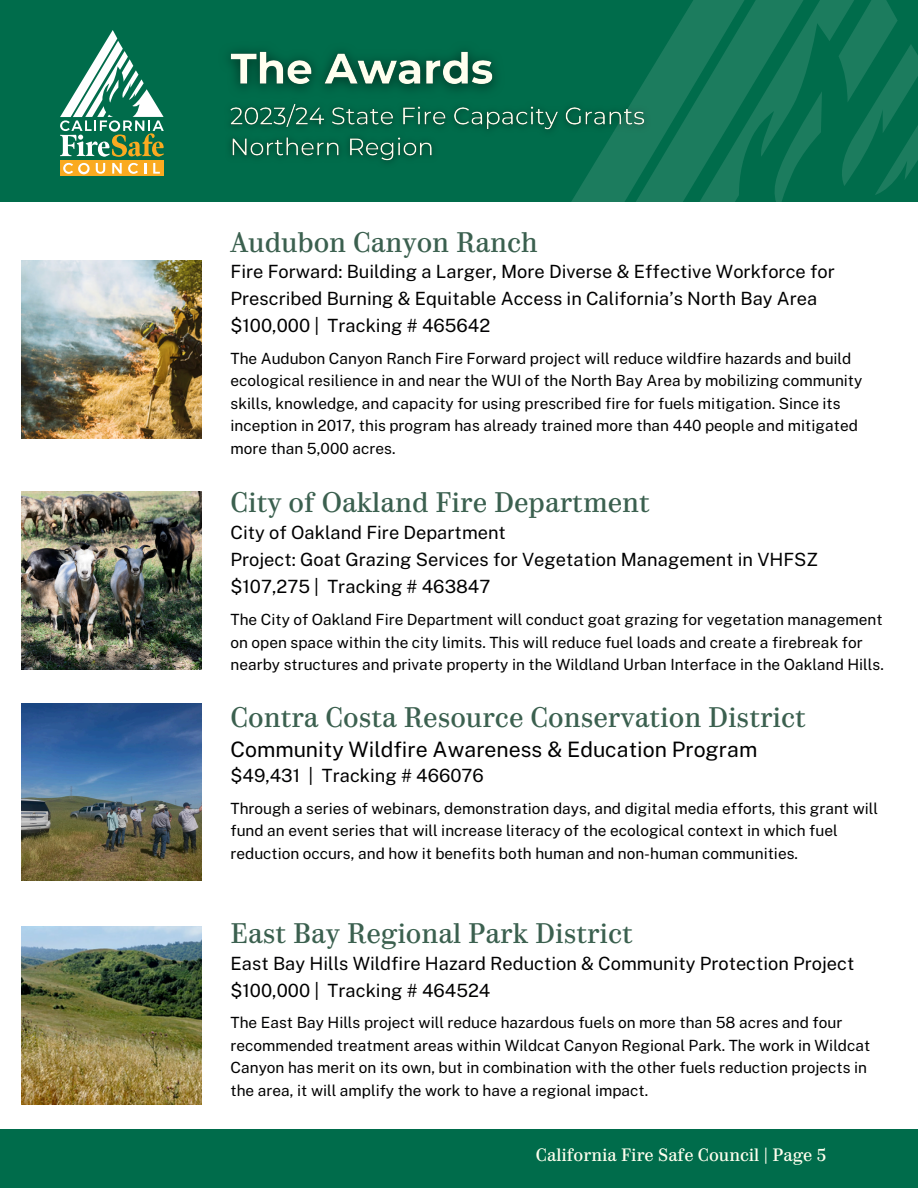
<style>
.page{position:relative;width:918px;height:1188px;background:#fff}
.page>*{position:absolute;margin:0;border:0;box-sizing:border-box;transform-origin:0 0}
.t1{font:26.85px "Parmigiano Piccolo HL";color:#3b604f}
.t2{font:21.3px "Public Sans";color:#000001}
.t3{font:18.3px/27px "Public Sans";color:#000001}
.t4{font:16.95px "Parmigiano Piccolo HL";color:#ffffef}
.t5{font:15.45px/22.5px "Public Sans";color:#000001}
</style>
<div class="page">
<img style="left:22px;top:261px;width:180px;height:178px">
<img style="left:22px;top:703px;width:180px;height:178px">
<img style="left:22px;top:492px;width:180px;height:177px">
<div style="left:0;top:0;width:918px;height:201px;background:#006c4b"></div>
<img style="left:22px;top:927px;width:180px;height:177px">
<img style="left:229px;top:50px;width:267px;height:41px">
<img style="left:230px;top:104px;width:292px;height:58px">
<div style="left:60px;top:160px;width:103px;height:16px;background:#faaa20"></div>
<svg style="left:63px;top:163px;width:27px;height:12px"></svg>
<svg style="left:96px;top:163px;width:9px;height:11px"></svg>
<svg style="left:112px;top:163px;width:10px;height:11px"></svg>
<svg style="left:128px;top:163px;width:10px;height:11px"></svg>
<svg style="left:144px;top:163px;width:2px;height:11px"></svg>
<svg style="left:153px;top:163px;width:7px;height:11px"></svg>
<svg style="left:60px;top:30px;width:103px;height:127px"></svg>
<div style="left:0;top:1129px;width:918px;height:59px;background:#006c4b"></div>
<svg style="left:522px;top:106px;width:65px;height:96px"></svg>
<svg style="left:587px;top:71px;width:64px;height:131px;fill:#1c7a5d"></svg>
<svg style="left:651px;top:0;width:184px;height:202px;fill:#1c7c5e"></svg>
<svg style="left:835px;top:0;width:83px;height:202px"></svg>
<svg style="left:769px;top:91px;width:53px;height:111px"></svg>
<h2 class="t1" style="left:231px;top:225px;width:309px">Audubon Canyon Ranch</h2>
<h5 class="t3" style="left:231px;top:258px;width:606px">Fire Forward: Building a Larger, More Diverse &amp; Effective Workforce for<br>Prescribed Burning &amp; Equitable Access in California’s North Bay Area $100,000 | Tracking # 465642</h5>
<p class="t5" style="left:231px;top:347px;width:633px">The Audubon Canyon Ranch Fire Forward project will reduce wildfire hazards and build ecological resilience in and near the WUI of the North Bay Area by mobilizing community skills, knowledge, and capacity for using prescribed fire for fuels mitigation. Since its inception in 2017, this program has already trained more than 440 people and mitigated more than 5,000 acres.</p>
<p class="t1" style="left:231px;top:486px;width:421px">City of Oakland Fire Department</p>
<h2 class="t3" style="left:231px;top:519px;width:589px">City of Oakland Fire Department<br>Project: Goat Grazing Services for Vegetation Management in VHFSZ $107,275 | Tracking # 463847</h2>
<h5 class="t5" style="left:231px;top:608px;width:655px">The City of Oakland Fire Department will conduct goat grazing for vegetation management on open space within the city limits. This will reduce fuel loads and create a firebreak for nearby structures and private property in the Wildland Urban Interface in the Oakland Hills.</h5>
<p class="t1" style="left:231px;top:701px;width:577px">Contra Costa Resource Conservation District</p>
<h2 class="t2" style="left:231px;top:737px;width:528px">Community Wildfire Awareness &amp; Education Program</h2>
<h2 class="t3" style="left:231px;top:762px;width:255px">$49,431 | Tracking # 466076</h2>
<h5 class="t5" style="left:231px;top:797px;width:649px">Through a series of webinars, demonstration days, and digital media efforts, this grant will fund an event series that will increase literacy of the ecological context in which fuel reduction occurs, and how it benefits both human and non-human communities.</h5>
<p class="t1" style="left:231px;top:916px;width:404px">East Bay Regional Park District</p>
<h2 class="t3" style="left:231px;top:950px;width:625px">East Bay Hills Wildfire Hazard Reduction &amp; Community Protection Project $100,000 | Tracking # 464524</h2>
<h4 class="t5" style="left:231px;top:1012px;width:641px">The East Bay Hills project will reduce hazardous fuels on more than 58 acres and four recommended treatment areas within Wildcat Canyon Regional Park. The work in Wildcat Canyon has merit on its own, but in combination with the other fuels reduction projects in the area, it will amplify the work to have a regional impact.</h4>
<p class="t4" style="left:536px;top:1144px;width:292px">California Fire Safe Council | Page 5</p>
</div>
